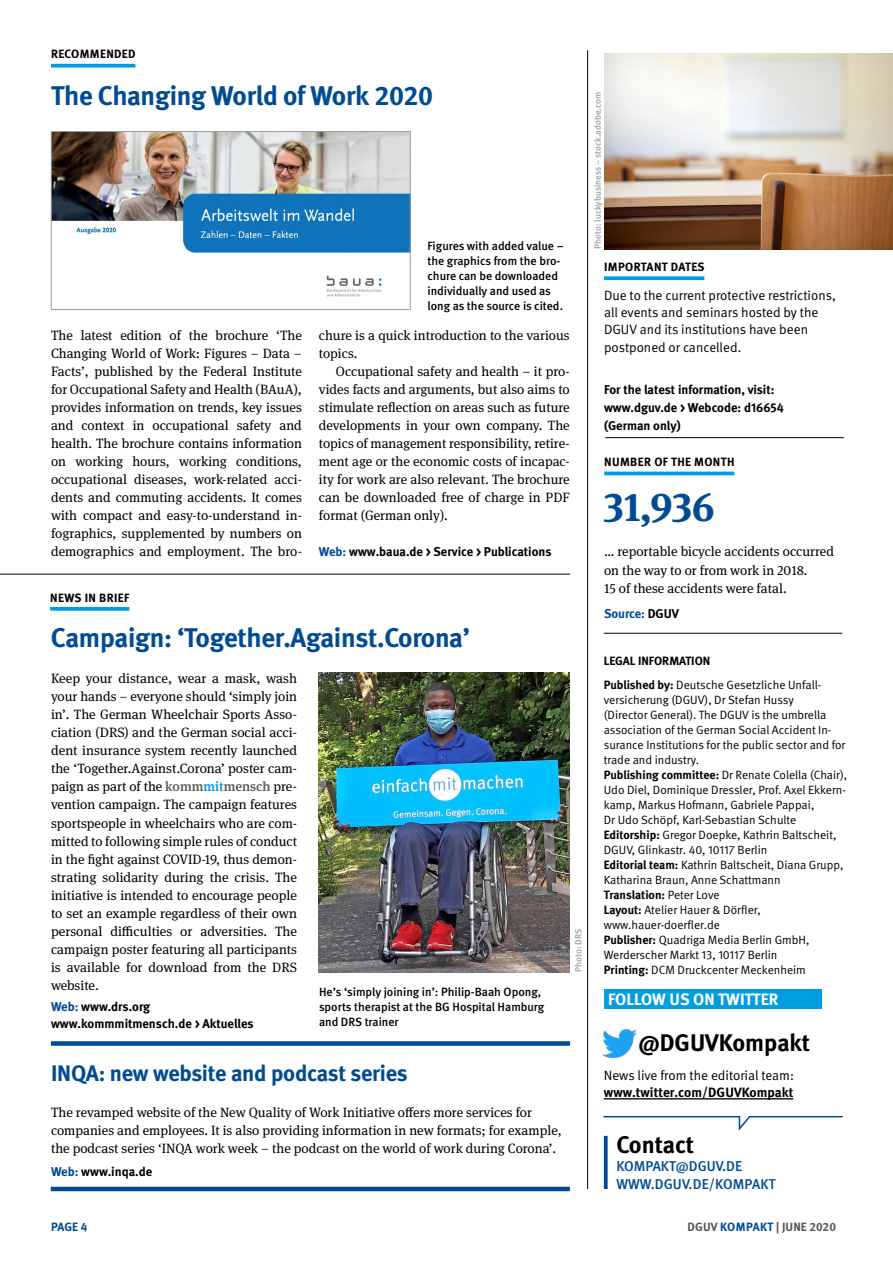
<style>
.page{position:relative;width:893px;height:1263px;background:#fff}
.page>*{position:absolute;margin:0;border:0;box-sizing:border-box;transform-origin:0 0}
.t1{font:700 40.5px "DGUV Meta Serif";color:#004b93}
.Web{font:700 27px "DGUV Meta";letter-spacing:-.01em;color:#004b93}
.t2{font:700 24px "DGUV Meta";color:#000}
.h2_normal{font:700 22.5px "DGUV Meta";letter-spacing:-.01em;color:#004b93}
.t3{font:700 16.5px "DGUV Meta";color:#fff}
.t4{font:500 14.25px "DGUV Meta";color:#004b93}
._10_FT{font:13.5px/18px "DGUV Meta Serif";color:#000}
.Web-2{font:13.5px/18px "DGUV Meta Serif";color:#000;text-align:justify}
.t5{font:13.5px/17px "DGUV Meta";color:#000}
.t6{font:700 13.5px "DGUV Meta";letter-spacing:.005em;color:#000}
.Web-3{font:700 12.75px/18px "DGUV Meta";color:#000}
.Web-4{font:700 12.75px "DGUV Meta";color:#004b93}
.Impressum{font:12px/15px "DGUV Meta";color:#000}
.t7{font:500 12px/15px "DGUV Meta";color:#000}
.Web-5{font:700 12px "DGUV Meta";letter-spacing:.03em;color:#000}
._51_Kolumne{font:700 12px "DGUV Meta";letter-spacing:.03em;color:#000}
.t8{font:700 12px "DGUV Meta";letter-spacing:.01em;color:#58585a}
.Web-6{font:700 12px "DGUV Meta";color:#000}
.t9{font:700 12px "DGUV Meta";color:#004b93}
.t10{font:500 9px "DGUV Meta";color:#9c9e9f}
.s1{color:#004b93}
.s2{font-weight:500;color:#58585a}
.s3{font-weight:500;color:#0095d8}
.s4{color:#000}
.s5{font-weight:700}
</style>
<div class="page">
<hr style="left:587px;top:50px;width:1px;height:1139px;background:#000">
<div style="left:604px;top:989px;width:217px;height:19px;background:#009ee0"></div>
<img style="left:603px;top:1030px;width:33px;height:27px">
<hr style="left:604px;top:633px;width:238px;height:1px;background:#000">
<hr style="left:605px;top:437px;width:239px;height:1px;background:#000">
<hr style="left:0;top:574px;width:570px;height:1px;background:#000">
<svg style="left:603px;top:1116px;width:240px;height:15px"></svg>
<img style="left:604px;top:54px;width:289px;height:195px">
<div style="left:51px;top:1041px;width:519px;height:5px;background:#004b93"></div>
<hr style="left:51px;top:1187px;width:519px;height:4px;background:#004b93">
<svg style="left:51px;top:64px;width:84px;height:4px"></svg>
<img style="left:53px;top:133px;width:355px;height:164px">
<div style="left:51px;top:131px;width:359px;height:179px;border:1px solid #9c9e9f"></div>
<svg style="left:50px;top:607px;width:79px;height:4px"></svg>
<img style="left:318px;top:672px;width:252px;height:300px">
<svg style="left:604px;top:276px;width:100px;height:4px"></svg>
<hr style="left:604px;top:472px;width:130px;height:3px;background:#009ee0">
<hr style="left:604px;top:1098px;width:189px;height:1px;background:#000">
<svg style="left:604px;top:1136px;width:4px;height:53px"></svg>
<p class="_51_Kolumne" style="left:51px;top:47px;width:86px">RECOMMENDED</p>
<p class="Web" style="left:51px;top:79px;width:384px">The Changing World of Work 2020</p>
<p class="t7" style="left:427px;top:238px;width:138px">Figures with added value – the graphics from the bro&shy;chure can be downloaded individually and used as long as the source is cited.</p>
<p class="Web-2" style="left:51px;top:326px;width:252px">The latest edition of the brochure ‘The Changing World of Work: Figures – Data – Facts’, published by the Federal Institute for Occupational Safety and Health (BAuA), provides information on trends, key issues and context in occupational safety and health. The brochure contains information on working hours, working conditions, occupational diseases, work-related acci&shy;dents and commuting accidents. It comes with compact and easy-to-understand in&shy;fographics, supplemented by numbers on demographics and employment. The bro-</p>
<p class="Web-2" style="left:319px;top:326px;width:252px">chure is a quick introduction to the various</p>
<p class="Web-2" style="left:319px;top:344px;width:40px">topics.</p>
<p class="Web-2" style="left:336px;top:362px;width:235px">Occupational safety and health – it pro-</p>
<p class="Web-2" style="left:319px;top:380px;width:252px">vides facts and arguments, but also aims to</p>
<p class="Web-2" style="left:319px;top:398px;width:252px">stimulate reflection on areas such as future</p>
<p class="Web-2" style="left:319px;top:417px;width:252px">developments in your own company. The</p>
<p class="Web-2" style="left:319px;top:435px;width:252px">topics of management responsibility, retire-</p>
<p class="Web-2" style="left:319px;top:453px;width:252px">ment age or the economic costs of incapac-</p>
<p class="Web-2" style="left:319px;top:471px;width:252px">ity for work are also relevant. The brochure</p>
<p class="Web-2" style="left:319px;top:489px;width:252px">can be downloaded free of charge in PDF</p>
<p class="Web-2" style="left:319px;top:507px;width:131px">format (German only).</p>
<p class="Web-3" style="left:319px;top:543px;width:234px"><span class="s1">Web:</span> www.baua.de &gt; Service &gt; Publications</p>
<p class="Web-5" style="left:50px;top:590px;width:81px">NEWS IN BRIEF</p>
<p class="Web" style="left:51px;top:621px;width:420px">Campaign: ‘Together.Against.Corona’</p>
<p class="_10_FT" style="left:51px;top:669px;width:248px;text-align:justify">Keep your distance, wear a mask, wash your hands – everyone should ‘simply join in’. The German Wheelchair Sports Asso&shy;ciation (DRS) and the German social acci&shy;dent insurance system recently launched the ‘Together.Against.Corona’ poster cam&shy;paign as part of the <span class="s2">komm</span><span class="s3">mit</span><span class="s2">mensch</span> pre&shy;vention campaign. The campaign features sportspeople in wheelchairs who are com&shy;mitted to following simple rules of conduct in the fight against COVID-19, thus demon&shy;strating solidarity during the crisis. The initiative is intended to encourage people to set an example regardless of their own personal difficulties or adversities. The campaign poster featuring all participants is available for download from the DRS website.</p>
<p class="Web-3" style="left:51px;top:999px;width:204px;line-height:17px"><span class="s1">Web:</span> www.drs.org www.kommmitmensch.de &gt; Aktuelles</p>
<h2 class="h2_normal" style="left:51px;top:1059px;width:358px">INQA: new website and podcast series</h2>
<p class="_10_FT" style="left:51px;top:1103px;width:512px">The revamped website of the New Quality of Work Initiative offers more services for companies and employees. It is also providing information in new formats; for example, the podcast series ‘INQA work week – the podcast on the world of work during Corona’.</p>
<p class="Web-3" style="left:51px;top:1163px;width:103px"><span class="s1">Web:</span> www.inqa.de</p>
<p class="t7" style="left:319px;top:985px;width:227px">He’s ‘simply joining in’: Philip-Baah Opong, sports therapist at the BG Hospital Hamburg and DRS trainer</p>
<p class="t10" style="left:573px;top:972px;width:45px;rotate:-90deg">Photo: DRS</p>
<p class="t9" style="left:51px;top:1219px;width:38px">PAGE 4</p>
<p class="t10" style="left:592px;top:249px;width:158px;rotate:-90deg">Photo: luckybusiness – stock.adobe.com</p>
<p class="_51_Kolumne" style="left:604px;top:260px;width:102px">IMPORTANT DATES</p>
<p class="t5" style="left:604px;top:288px;width:233px">Due to the current protective restrictions, all events and seminars hosted by the DGUV and its institutions have been postponed or cancelled.</p>
<p class="Web-3" style="left:604px;top:381px;width:181px">For the latest information, visit: www.dguv.de &gt; Webcode: d16654 (German only)</p>
<p class="Web-5" style="left:604px;top:455px;width:132px">NUMBER OF THE MONTH</p>
<h1 class="t1" style="left:604px;top:482px;width:112px">31,936</h1>
<p class="_10_FT" style="left:604px;top:543px;width:232px">… reportable bicycle accidents occurred on the way to or from work in 2018.<br>15 of these accidents were fatal.</p>
<p class="Web-4" style="left:604px;top:606px;width:77px">Source: <span class="s4">DGUV</span></p>
<p class="Web-6" style="left:604px;top:654px;width:108px">LEGAL INFORMATION</p>
<p class="Impressum" style="left:604px;top:677px;width:245px"><span class="s5">Published by:</span> Deutsche Gesetzliche Unfall&shy;versicherung (DGUV), Dr Stefan Hussy<br>(Director General). The DGUV is the umbrella association of the German Social Accident In&shy;surance Institutions for the public sector and for trade and industry.<br><span class="s5">Publishing committee:</span> Dr Renate Colella (Chair), Udo Diel, Dominique Dressler, Prof. Axel Ekkern&shy;kamp, Markus Hofmann, Gabriele Pappai,<br>Dr Udo Schöpf, Karl-Sebastian Schulte <span class="s5">Editorship:</span> Gregor Doepke, Kathrin Baltscheit, DGUV, Glinkastr. 40, 10117 Berlin<br><span class="s5">Editorial team:</span> Kathrin Baltscheit, Diana Grupp, Katharina Braun, Anne Schattmann<br><span class="s5">Translation:</span> Peter Love<br><span class="s5">Layout:</span> Atelier Hauer &amp; Dörfler, www.hauer-doerfler.de<br><span class="s5">Publisher:</span> Quadriga Media Berlin GmbH, Werderscher Markt 13, 10117 Berlin<br><span class="s5">Printing:</span> DCM Druckcenter Meckenheim</p>
<p class="t3" style="left:608px;top:989px;width:172px">FOLLOW US ON TWITTER</p>
<h3 class="t2" style="left:638px;top:1029px;width:173px">@DGUVKompakt</h3>
<p class="t5" style="left:604px;top:1067px;width:192px">News live from the editorial team:</p>
<p class="t6" style="left:604px;top:1084px;width:191px">www.twitter.com/DGUVKompakt</p>
<p class="t2" style="left:616px;top:1130px;width:79px">Contact</p>
<p class="t4" style="left:616px;top:1158px;width:127px">KOMPAKT@DGUV.DE</p>
<p class="t4" style="left:616px;top:1176px;width:161px">WWW.DGUV.DE/KOMPAKT</p>
<p class="t8" style="left:688px;top:1220px;width:150px">DGUV <span class="s1">KOMPAKT</span> | JUNE 2020</p>
</div>
